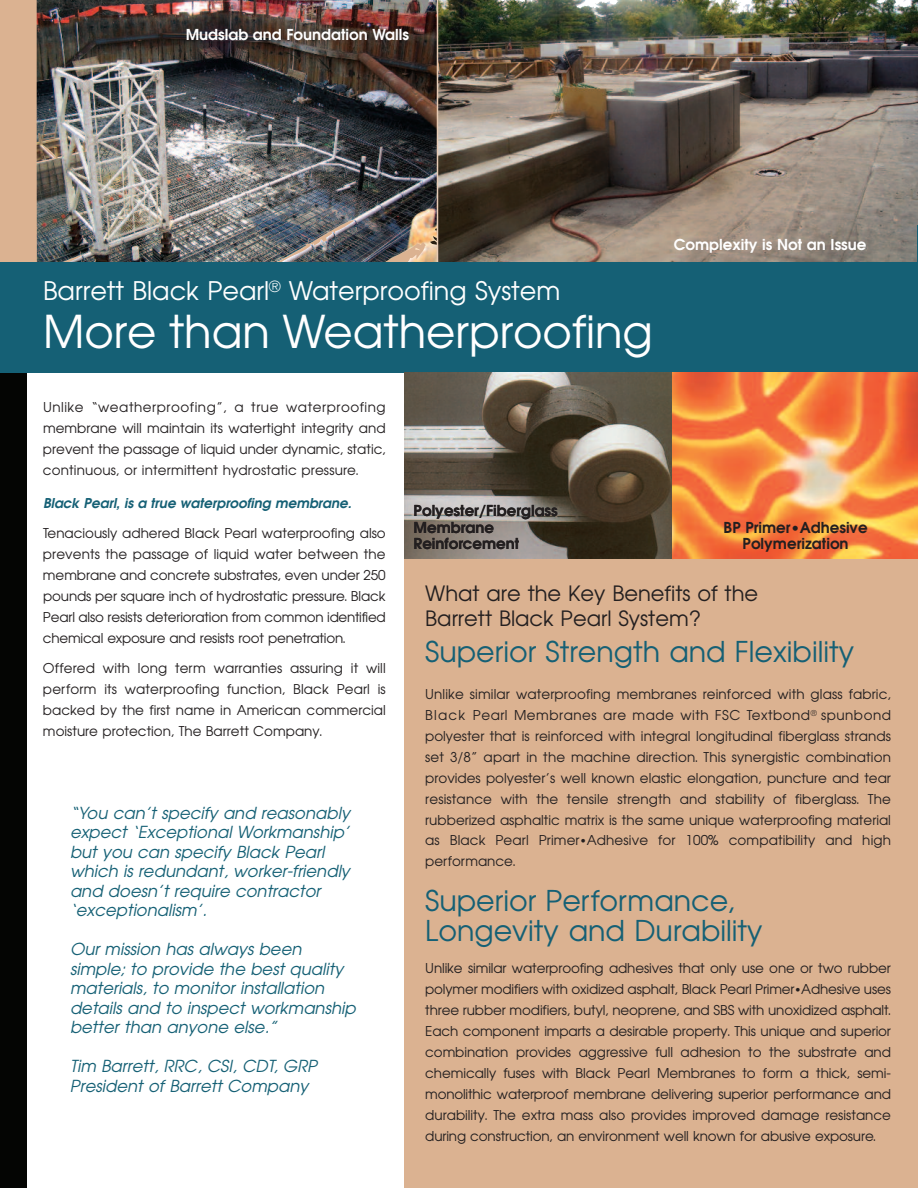
<style>
.page{position:relative;width:918px;height:1188px;background:#fff}
.page>*{position:absolute;margin:0;border:0;box-sizing:border-box;transform-origin:0 0}
.t1{font:45px "Avian";color:#fff}
.t2{font:28.5px/30px "Avian";color:#156075}
.t3{font:25.5px "Avian";color:#fff}
.t4{font:21px/25.5px "Avian";color:#231f20}
.t5{font:italic 16.5px/19.5px "Avian";color:#156075}
.t6{font:700 15px/16.5px "Avian";color:#231f20;text-align:center}
.t7{font:700 15px "Avian";color:#fff}
.t8{font:13.5px/21px "Avian";color:#231f20;text-align:justify}
.t9{font:italic 700 13.5px "Avian";color:#156075}
</style>
<div class="page">
<div style="left:404px;top:363px;width:514px;height:825px;background:#dbb291"></div>
<div style="left:0;top:0;width:27px;height:1188px;background:#040503"></div>
<div style="left:0;top:0;width:905px;height:279px;background:#dbb291"></div>
<img style="left:438px;top:0;width:480px;height:262px">
<img style="left:438px;top:0;width:297px;height:8px">
<img style="left:37px;top:0;width:400px;height:262px">
<hr style="left:917px;top:226px;width:1px;height:38px;background:#156075">
<hr style="left:437px;top:0;width:1px;height:277px;background:#e7cbb4">
<div style="left:0;top:262px;width:918px;height:111px;background:#156075"></div>
<hr style="left:917px;top:262px;width:1px;height:204px;background:#fff">
<hr style="left:672px;top:373px;width:1px;height:186px;background:#d2a27b">
<img style="left:404px;top:373px;width:268px;height:185px">
<img style="left:672px;top:373px;width:246px;height:185px">
<img style="left:408px;top:495px;width:249px;height:64px">
<p class="t7" style="left:186px;top:26px;width:225px">Mudslab and Foundation Walls</p>
<h3 class="t3" style="left:43px;top:277px;width:519px">Barrett Black Pearl<sup>®</sup> Waterproofing System</h3>
<h1 class="t1" style="left:43px;top:306px;width:611px">More than Weatherproofing</h1>
<p class="t7" style="left:674px;top:236px;width:194px">Complexity is Not an Issue</p>
<p class="t8" style="left:43px;top:397px;width:344px">Unlike “weatherproofing”, a true waterproofing membrane will maintain its watertight integrity and prevent the passage of liquid under dynamic, static, continuous, or intermittent hydrostatic pressure.</p>
<p class="t9" style="left:43px;top:496px;width:310px">Black Pearl, is a true waterproofing membrane.</p>
<p class="t8" style="left:43px;top:523px;width:344px">Tenaciously adhered Black Pearl waterproofing also prevents the passage of liquid water between the membrane and concrete substrates, even under 250 pounds per square inch of hydrostatic pressure. Black Pearl also resists deterioration from common identified chemical exposure and resists root penetration.</p>
<p class="t8" style="left:43px;top:658px;width:344px">Offered with long term warranties assuring it will perform its waterproofing function, Black Pearl is backed by the first name in American commercial moisture protection, The Barrett Company.</p>
<p class="t5" style="left:70px;top:803px;width:281px">“You can’t specify and reasonably expect ‘Exceptional Workmanship’ but you can specify Black Pearl which is redundant, worker-friendly and doesn’t require contractor ‘exceptionalism’.</p>
<p class="t5" style="left:70px;top:940px;width:287px">Our mission has always been simple; to provide the best quality materials, to monitor installation details and to inspect workmanship better than anyone else.”</p>
<p class="t5" style="left:70px;top:1057px;width:249px">Tim Barrett, RRC, CSI, CDT, GRP<br>President of Barrett Company</p>
<p class="t6" style="left:414px;top:503px;width:146px;text-align:left">Polyester/Fiberglass<br>Membrane<br>Reinforcement</p>
<p class="t6" style="left:724px;top:519px;width:146px">BP Primer•Adhesive<br>Polymerization</p>
<h3 class="t4" style="left:425px;top:581px;width:334px">What are the Key Benefits of the<br>Barrett Black Pearl System?</h3>
<h2 class="t2" style="left:425px;top:637px;width:430px">Superior Strength and Flexibility</h2>
<p class="t8" style="left:425px;top:684px;width:467px">Unlike similar waterproofing membranes reinforced with glass fabric, Black Pearl Membranes are made with FSC Textbond<sup>®</sup> spunbond polyester that is reinforced with integral longitudinal fiberglass strands set 3/8” apart in the machine direction. This synergistic combination provides polyester’s well known elastic elongation, puncture and tear resistance with the tensile strength and stability of fiberglass. The rubberized asphaltic matrix is the same unique waterproofing material as Black Pearl Primer•Adhesive for 100% compatibility and high performance.</p>
<h2 class="t2" style="left:425px;top:886px;width:339px">Superior Performance,<br>Longevity and Durability</h2>
<p class="t8" style="left:425px;top:958px;width:467px">Unlike similar waterproofing adhesives that only use one or two rubber polymer modifiers with oxidized asphalt, Black Pearl Primer•Adhesive uses three rubber modifiers, butyl, neoprene, and SBS with unoxidized asphalt.<br>Each component imparts a desirable property. This unique and superior combination provides aggressive full adhesion to the substrate and chemically fuses with Black Pearl Membranes to form a thick, semi&shy;monolithic waterproof membrane delivering superior performance and durability. The extra mass also provides improved damage resistance during construction, an environment well known for abusive exposure.</p>
</div>
